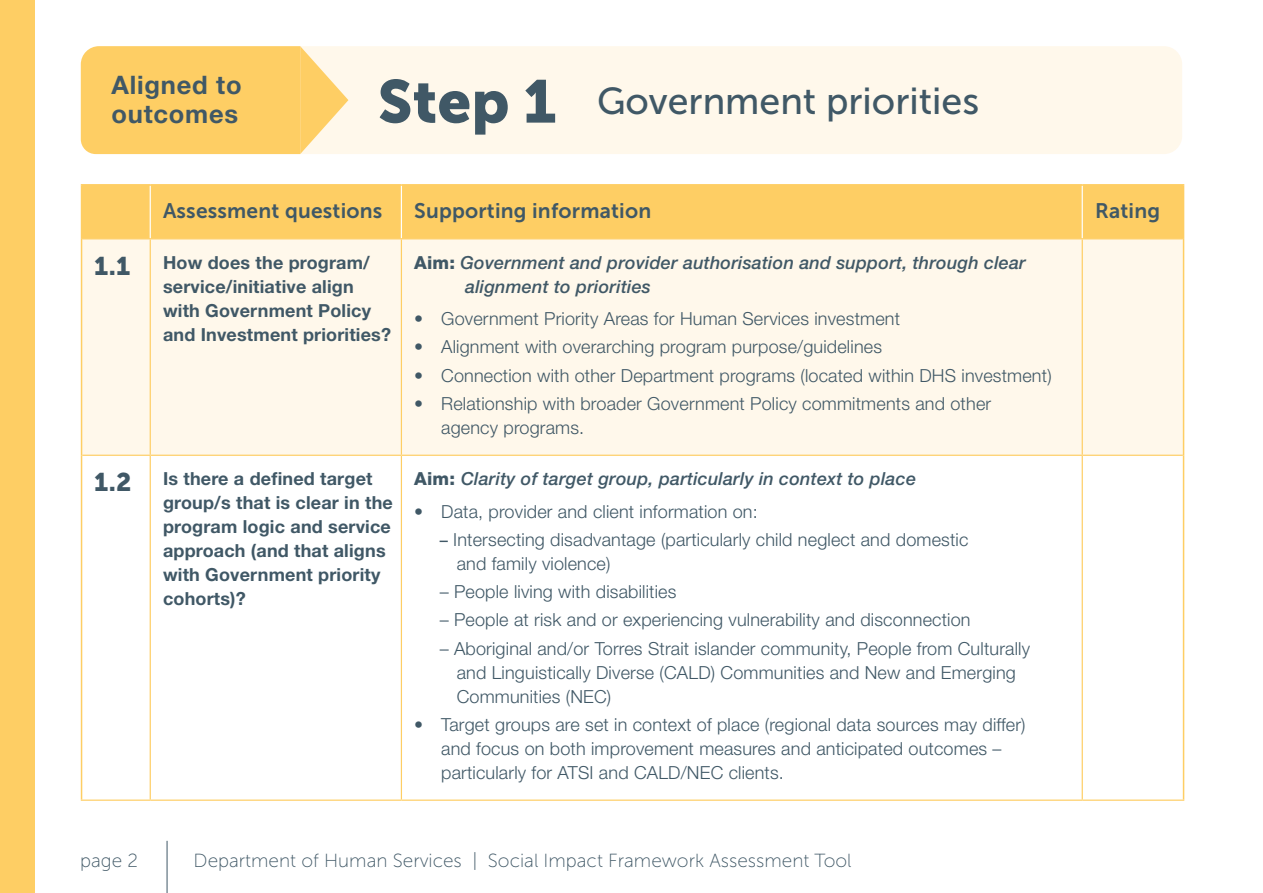
<style>
.page{position:relative;width:1263px;height:893px;background:#fff}
.page>*{position:absolute;margin:0;border:0;box-sizing:border-box;transform-origin:0 0}
.Main_heading{font:60px "Museo Sans 900";color:#405866}
.Main_heading-2{font:37.5px "Museo Sans 500";color:#405866}
.Body{font:700 25.5px/29.2px "Helvetica Neue LT Std";letter-spacing:.03em;color:#405866}
.Heading_b4_bullet_po{font:25.5px "Museo Sans 900";color:#405866}
.Sub_heading_2{font:21px "Museo Sans 700";letter-spacing:.01em;color:#405866}
.t1{font:18.9px "Museo Sans 100";color:#405866}
.Sub_heading_2-2{font:300 18px/24px "Helvetica Neue LT Std";letter-spacing:.01em;color:#405866}
.Sub_heading_2-3{font:700 18px/24px "Helvetica Neue LT Std";letter-spacing:.01em;color:#405866}
.Heading_b4_bullet_po-2{font:italic 500 18px/24px "Helvetica Neue LT Std";letter-spacing:.01em;color:#405866}
.s1{font-weight:800;font-style:normal}
.s2{font-family:"Arial Narrow";font-weight:400}
</style>
<div class="page">
<hr style="left:167px;top:841px;width:1px;height:52px;background:#405866">
<div style="left:348px;top:46px;width:834px;height:108px;background:#fff8eb"></div>
<div style="left:82px;top:186px;width:1101px;height:52px;background:#fece64"></div>
<div style="left:82px;top:239px;width:1101px;height:216px;background:#fff8eb"></div>
<svg style="left:82px;top:456px;width:1101px;height:343px"></svg>
<hr style="left:150px;top:186px;width:1px;height:52px;background:#fff">
<hr style="left:401px;top:186px;width:1px;height:52px;background:#fff">
<hr style="left:1082px;top:186px;width:1px;height:52px;background:#fff">
<hr style="left:81px;top:186px;width:1px;height:53px;background:#fece64">
<hr style="left:81px;top:184px;width:69px;height:2px;background:#fece64">
<hr style="left:82px;top:238px;width:68px;height:1px;background:#fece64">
<hr style="left:150px;top:184px;width:251px;height:2px;background:#fece64">
<hr style="left:401px;top:184px;width:681px;height:2px;background:#fece64">
<hr style="left:150px;top:238px;width:251px;height:1px;background:#fece64">
<hr style="left:401px;top:238px;width:681px;height:1px;background:#fece64">
<hr style="left:1082px;top:184px;width:102px;height:2px;background:#fece64">
<hr style="left:1183px;top:186px;width:1px;height:53px;background:#fece64">
<hr style="left:1082px;top:238px;width:101px;height:1px;background:#fece64">
<hr style="left:81px;top:239px;width:1px;height:216px;background:#fece64">
<hr style="left:81px;top:455px;width:1px;height:344px;background:#fece64">
<hr style="left:82px;top:455px;width:68px;height:1px;background:#fece64">
<hr style="left:150px;top:239px;width:1px;height:216px;background:#fece64">
<hr style="left:150px;top:456px;width:1px;height:343px;background:#fece64">
<hr style="left:401px;top:239px;width:1px;height:216px;background:#fece64">
<hr style="left:401px;top:456px;width:1px;height:343px;background:#fece64">
<hr style="left:150px;top:455px;width:251px;height:1px;background:#fece64">
<hr style="left:401px;top:455px;width:681px;height:1px;background:#fece64">
<hr style="left:1082px;top:239px;width:1px;height:216px;background:#fece64">
<hr style="left:1082px;top:456px;width:1px;height:343px;background:#fece64">
<hr style="left:1183px;top:239px;width:1px;height:216px;background:#fece64">
<hr style="left:1183px;top:455px;width:1px;height:344px;background:#fece64">
<hr style="left:1082px;top:455px;width:101px;height:1px;background:#fece64">
<hr style="left:81px;top:799px;width:69px;height:2px;background:#fece64">
<hr style="left:150px;top:799px;width:251px;height:2px;background:#fece64">
<hr style="left:401px;top:799px;width:681px;height:2px;background:#fece64">
<hr style="left:1082px;top:799px;width:102px;height:2px;background:#fece64">
<svg style="left:81px;top:46px;width:267px;height:108px;background:#fed170"></svg>
<div style="left:0;top:0;width:34px;height:893px;background:#fece64"></div>
<p class="Body" style="left:112px;top:69px;width:132px">Aligned to outcomes</p>
<p class="Main_heading" style="left:378px;top:68px;width:180px">Step 1</p>
<p class="Main_heading-2" style="left:597px;top:81px;width:384px">Government priorities</p>
<p class="Sub_heading_2" style="left:163px;top:199px;width:221px">Assessment questions</p>
<p class="Sub_heading_2" style="left:414px;top:199px;width:239px">Supporting information</p>
<p class="Sub_heading_2" style="left:1095px;top:199px;width:67px">Rating</p>
<p class="Heading_b4_bullet_po" style="left:94px;top:252px;width:37px">1.1</p>
<p class="Sub_heading_2-3" style="left:163px;top:250px;width:230px">How does the program/ service/initiative align with Government Policy and Investment priorities?</p>
<p class="Heading_b4_bullet_po-2" style="left:465px;top:250px;width:562px;text-indent:-51px"><span class="s1">Aim:</span> Government and provider authorisation and support, through clear alignment to priorities</p>
<p class="Sub_heading_2-2" style="left:414px;top:306px;width:487px">• Government Priority Areas for Human Services investment</p>
<p class="Sub_heading_2-2" style="left:414px;top:335px;width:469px">• Alignment with overarching program purpose/guidelines</p>
<p class="Sub_heading_2-2" style="left:414px;top:363px;width:639px">• Connection with other Department programs (located within DHS investment)</p>
<p class="Sub_heading_2-2" style="left:441px;top:391px;width:551px;text-indent:-27px">• Relationship with broader Government Policy commitments and other agency programs.</p>
<p class="Heading_b4_bullet_po" style="left:94px;top:468px;width:39px">1.2</p>
<p class="Sub_heading_2-3" style="left:163px;top:466px;width:231px">Is there a defined target group/s that is clear in the program logic and service approach (and that aligns with Government priority cohorts)?</p>
<p class="Heading_b4_bullet_po-2" style="left:414px;top:467px;width:503px"><span class="s1">Aim:</span> Clarity of target group, particularly in context to place</p>
<p class="Sub_heading_2-2" style="left:414px;top:499px;width:345px">• Data, provider and client information on:</p>
<p class="Sub_heading_2-2" style="left:457px;top:527px;width:513px;text-indent:-17px"><span class="s2">–</span> Intersecting disadvantage (particularly child neglect and domestic and family violence)</p>
<p class="Sub_heading_2-2" style="left:440px;top:579px;width:238px">– People living with disabilities</p>
<p class="Sub_heading_2-2" style="left:440px;top:608px;width:532px">– People at risk and or experiencing vulnerability and disconnection</p>
<p class="Sub_heading_2-2" style="left:457px;top:636px;width:575px;text-indent:-17px">– Aboriginal and/or Torres Strait islander community, People from Culturally and Linguistically Diverse (CALD) Communities and New and Emerging<br>Communities (NEC)</p>
<p class="Sub_heading_2-2" style="left:441px;top:712px;width:586px;text-indent:-27px">• Target groups are set in context of place (regional data sources may differ) and focus on both improvement measures and anticipated outcomes – particularly for ATSI and CALD/NEC clients.</p>
<p class="t1" style="left:80px;top:850px;width:59px">page 2</p>
<p class="t1" style="left:194px;top:850px;width:659px">Department of Human Services | Social Impact Framework Assessment Tool</p>
</div>
